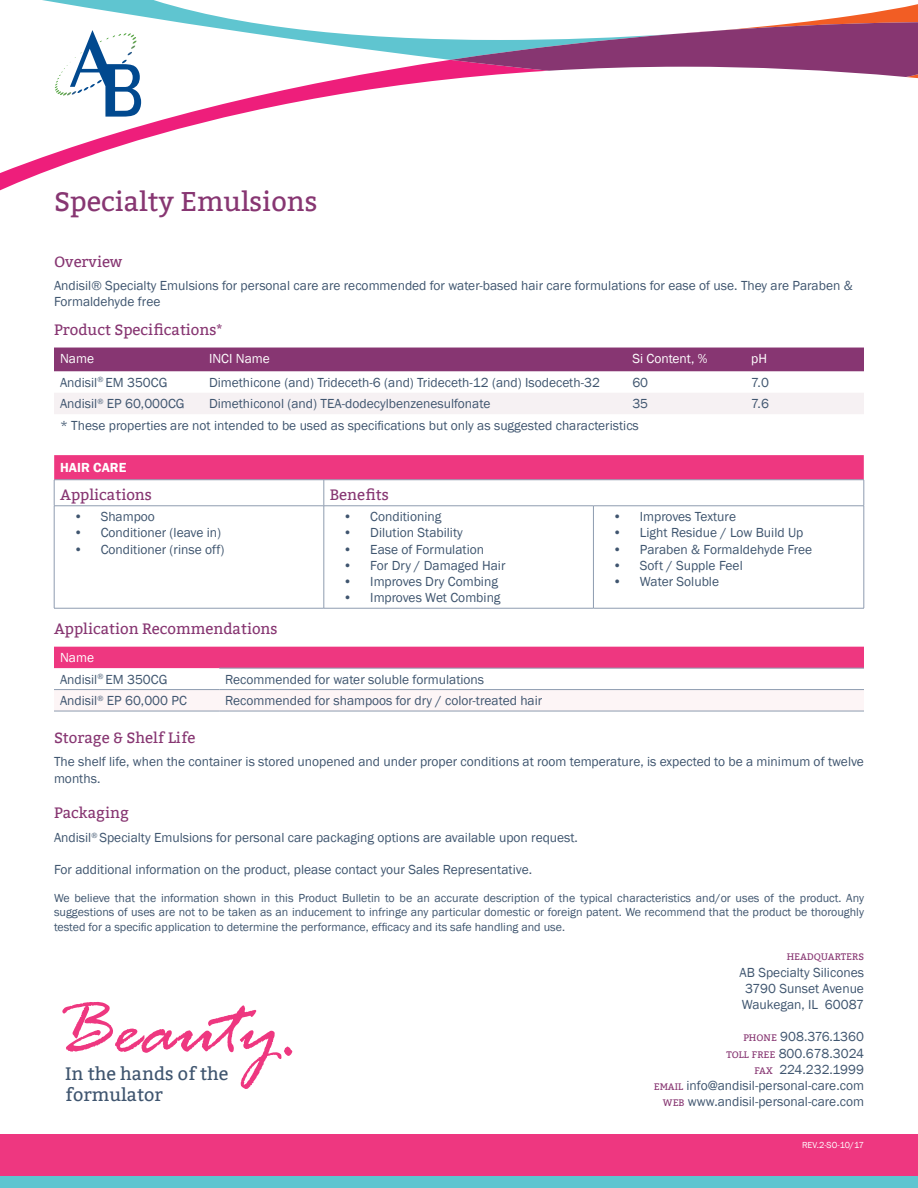
<style>
.page{position:relative;width:918px;height:1188px;background:#fff}
.page>*{position:absolute;margin:0;border:0;box-sizing:border-box;transform-origin:0 0}
.t1{font:italic 84px "Rage";color:#ee3780}
.t2{font:27px "Bitter";color:#873672}
.t3{font:18px/21.6px "Bitter";color:#3f556f}
.t4{font:15px "Bitter";color:#873672}
.t5{font:13.5px/16.2px "Franklin Gothic";color:#3f556f}
.t6{font:13.5px "Franklin Gothic";color:#fff}
.t7{font:600 13.5px "Franklin Gothic";color:#fff}
.t8{font:12px/14.4px "Franklin Gothic";color:#3f556f;text-align:justify}
.t9{font:9.45px "Bitter";color:#873672}
.t10{font:9px "Franklin Gothic";color:#fff}
.s1{font-family:"Bitter";font-size:9.45px;color:#873672}
</style>
<div class="page">
<svg style="left:0;top:117px;width:226px;height:74px"></svg>
<svg style="left:42px;top:0;width:876px;height:117px"></svg>
<div style="left:0;top:1134px;width:918px;height:42px;background:#ee3780"></div>
<div style="left:0;top:1176px;width:918px;height:12px;background:#5fc5d0"></div>
<div style="left:54px;top:348px;width:810px;height:23px;background:#873672"></div>
<div style="left:54px;top:393px;width:810px;height:21px;background:#f6f1f3"></div>
<svg style="left:54px;top:455px;width:811px;height:51px"></svg>
<hr style="left:54px;top:506px;width:270px;height:1px;background:#8e9cb0">
<hr style="left:54px;top:506px;width:1px;height:102px;background:#8e9cb0">
<hr style="left:324px;top:506px;width:269px;height:1px;background:#8e9cb0">
<hr style="left:324px;top:506px;width:1px;height:102px;background:#8e9cb0">
<hr style="left:593px;top:506px;width:271px;height:1px;background:#8e9cb0">
<hr style="left:593px;top:506px;width:1px;height:102px;background:#8e9cb0">
<hr style="left:864px;top:506px;width:1px;height:102px;background:#8e9cb0">
<hr style="left:54px;top:608px;width:270px;height:1px;background:#8e9cb0">
<hr style="left:324px;top:608px;width:269px;height:1px;background:#8e9cb0">
<hr style="left:593px;top:608px;width:271px;height:1px;background:#8e9cb0">
<div style="left:54px;top:647px;width:810px;height:21px;background:#ee3780"></div>
<svg style="left:54px;top:690px;width:810px;height:21px"></svg>
<hr style="left:219px;top:689px;width:645px;height:1px;background:#8e9cb0">
<hr style="left:219px;top:711px;width:645px;height:1px;background:#8e9cb0">
<hr style="left:219px;top:668px;width:645px;height:1px;background:#8e9cb0">
<hr style="left:54px;top:689px;width:165px;height:1px;background:#8e9cb0">
<hr style="left:54px;top:711px;width:165px;height:1px;background:#8e9cb0">
<p class="t2" style="left:54px;top:186px;width:265px">Specialty Emulsions</p>
<p class="t4" style="left:54px;top:253px;width:70px">Overview</p>
<p class="t5" style="left:54px;top:278px;width:800px">Andisil® Specialty Emulsions for personal care are recommended for water-based hair care formulations for ease of use. They are Paraben &amp;<br>Formaldehyde free</p>
<p class="t4" style="left:54px;top:321px;width:170px">Product Specifications*</p>
<p class="t6" style="left:60px;top:350px;width:36px">Name</p>
<p class="t6" style="left:209px;top:350px;width:62px">INCI Name</p>
<p class="t6" style="left:632px;top:350px;width:77px">Si Content, %</p>
<p class="t6" style="left:751px;top:350px;width:17px">pH</p>
<p class="t5" style="left:60px;top:374px;width:109px">Andisil<sup>®</sup> EM 350CG</p>
<p class="t5" style="left:209px;top:374px;width:392px">Dimethicone (and) Trideceth-6 (and) Trideceth-12 (and) Isodeceth-32</p>
<p class="t5" style="left:632px;top:374px;width:17px">60</p>
<p class="t5" style="left:751px;top:374px;width:19px">7.0</p>
<p class="t5" style="left:60px;top:396px;width:126px">Andisil<sup>®</sup> EP 60,000CG</p>
<p class="t5" style="left:209px;top:396px;width:283px">Dimethiconol (and) TEA-dodecylbenzenesulfonate</p>
<p class="t5" style="left:632px;top:396px;width:17px">35</p>
<p class="t5" style="left:751px;top:396px;width:19px">7.6</p>
<p class="t5" style="left:60px;top:417px;width:580px">* These properties are not intended to be used as specifications but only as suggested characteristics</p>
<p class="t7" style="left:60px;top:459px;width:68px">HAIR CARE</p>
<p class="t4" style="left:60px;top:486px;width:93px">Applications</p>
<p class="t4" style="left:330px;top:486px;width:61px">Benefits</p>
<p class="t5" style="left:74px;top:509px;width:83px">• Shampoo</p>
<p class="t5" style="left:74px;top:525px;width:149px">• Conditioner (leave in)</p>
<p class="t5" style="left:74px;top:541px;width:152px">• Conditioner (rinse off)</p>
<p class="t5" style="left:343px;top:509px;width:100px">• Conditioning</p>
<p class="t5" style="left:343px;top:525px;width:121px">• Dilution Stability</p>
<p class="t5" style="left:343px;top:541px;width:142px">• Ease of Formulation</p>
<p class="t5" style="left:343px;top:558px;width:164px">• For Dry / Damaged Hair</p>
<p class="t5" style="left:343px;top:574px;width:156px">• Improves Dry Combing</p>
<p class="t5" style="left:343px;top:590px;width:159px">• Improves Wet Combing</p>
<p class="t5" style="left:613px;top:509px;width:125px">• Improves Texture</p>
<p class="t5" style="left:613px;top:525px;width:192px">• Light Residue / Low Build Up</p>
<p class="t5" style="left:613px;top:541px;width:201px">• Paraben &amp; Formaldehyde Free</p>
<p class="t5" style="left:613px;top:558px;width:131px">• Soft / Supple Feel</p>
<p class="t5" style="left:613px;top:574px;width:108px">• Water Soluble</p>
<p class="t4" style="left:54px;top:620px;width:225px">Application Recommendations</p>
<p class="t6" style="left:60px;top:649px;width:36px">Name</p>
<p class="t5" style="left:60px;top:671px;width:109px">Andisil<sup>®</sup> EM 350CG</p>
<p class="t5" style="left:225px;top:671px;width:261px">Recommended for water soluble formulations</p>
<p class="t5" style="left:60px;top:693px;width:128px">Andisil<sup>®</sup> EP 60,000 PC</p>
<p class="t5" style="left:225px;top:693px;width:319px">Recommended for shampoos for dry / color-treated hair</p>
<p class="t4" style="left:54px;top:729px;width:143px">Storage &amp; Shelf Life</p>
<p class="t5" style="left:54px;top:754px;width:812px">The shelf life, when the container is stored unopened and under proper conditions at room temperature, is expected to be a minimum of twelve months.</p>
<p class="t4" style="left:54px;top:804px;width:76px">Packaging</p>
<p class="t5" style="left:54px;top:830px;width:525px">Andisil<sup>®</sup> Specialty Emulsions for personal care packaging options are available upon request.</p>
<p class="t5" style="left:54px;top:862px;width:480px">For additional information on the product, please contact your Sales Representative.</p>
<p class="t8" style="left:54px;top:891px;width:812px">We believe that the information shown in this Product Bulletin to be an accurate description of the typical characteristics and/or uses of the product. Any suggestions of uses are not to be taken as an inducement to infringe any particular domestic or foreign patent. We recommend that the product be thoroughly tested for a specific application to determine the performance, efficacy and its safe handling and use.</p>
<h1 class="t1" style="left:55px;top:984px;width:247px">Beauty.</h1>
<h3 class="t3" style="left:65px;top:1063px;width:165px">In the hands of the formulator</h3>
<p class="t9" style="left:787px;top:951px;width:79px">HEADQUARTERS</p>
<p class="t5" style="left:740px;top:964px;width:126px;text-align:justify">AB Specialty Silicones 3790 Sunset Avenue Waukegan, IL 60087</p>
<p class="t5" style="left:654px;top:1029px;width:212px;text-align:right"><span class="s1">PHONE</span> 908.376.1360<br><span class="s1">TOLL FREE</span> 800.678.3024<br><span class="s1">FAX</span> 224.232.1999<br><span class="s1">EMAIL</span> info@andisil-personal-care.com<br><span class="s1">WEB</span> www.andisil-personal-care.com</p>
<p class="t10" style="left:802px;top:1139px;width:63px">REV.2-SO-10/17</p>
</div>
